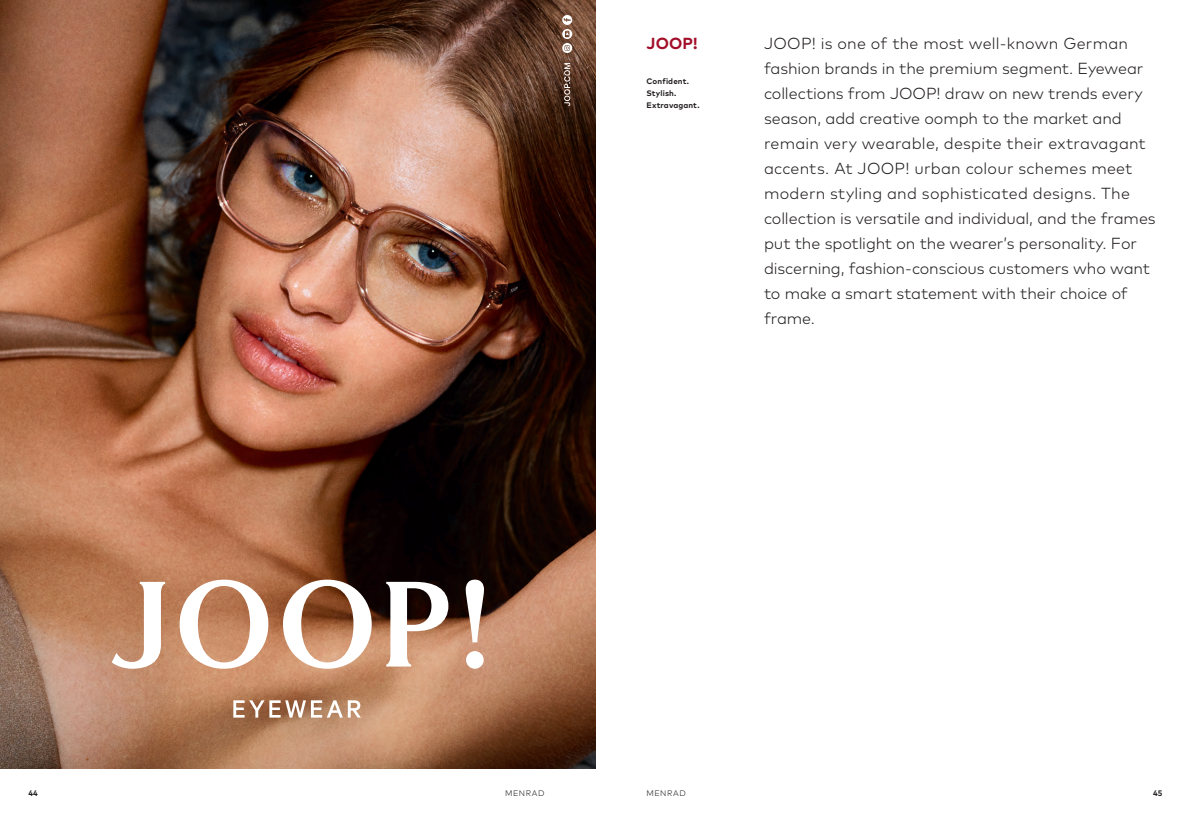
<style>
.page{position:relative;width:1191px;height:823px;background:#fff}
.page>*{position:absolute;margin:0;border:0;box-sizing:border-box;transform-origin:0 0}
.t1{font:300 16px/25px "Mark Pro";letter-spacing:-.005em;color:#231f20}
.t2{font:700 16px "Mark Pro";color:#a20e29}
.t3{font:700 8px "Mark Pro";letter-spacing:.015em;color:#231f20}
.t4{font:300 8px "Mark Pro";letter-spacing:.07em;color:#231f20}
</style>
<div class="page">
<img style="left:0;top:0;width:595px;height:768px">
<svg style="left:564px;top:63px;width:6px;height:43px"></svg>
<svg style="left:562px;top:15px;width:10px;height:38px"></svg>
<svg style="left:233px;top:700px;width:128px;height:17px"></svg>
<svg style="left:180px;top:579px;width:88px;height:89px"></svg>
<svg style="left:283px;top:579px;width:89px;height:89px"></svg>
<div style="left:466px;top:650px;width:18px;height:18px;background:#fff;border-radius:50%"></div>
<svg style="left:466px;top:579px;width:18px;height:63px"></svg>
<svg style="left:386px;top:581px;width:62px;height:85px"></svg>
<svg style="left:112px;top:581px;width:53px;height:87px"></svg>
<p class="t2" style="left:646px;top:31px;width:53px">JOOP!</p>
<p class="t1" style="left:764px;top:29px;width:393px">JOOP! is one of the most well-known German fashion brands in the premium segment. Eyewear collections from JOOP! draw on new trends every season, add creative oomph to the market and remain very wearable, despite their extravagant accents. At JOOP! urban colour schemes meet modern styling and sophisticated designs. The collection is versatile and individual, and the frames put the spotlight on the wearer’s personality. For discerning, fashion-conscious customers who want to make a smart statement with their choice of frame.</p>
<p class="t3" style="left:646px;top:75px;width:44px">Confident.</p>
<p class="t3" style="left:646px;top:87px;width:31px">Stylish.</p>
<p class="t3" style="left:646px;top:99px;width:55px">Extravagant.</p>
<p class="t3" style="left:28px;top:786px;width:11px">44</p>
<p class="t4" style="left:505px;top:786px;width:41px">MENRAD</p>
<p class="t4" style="left:646px;top:786px;width:41px">MENRAD</p>
<p class="t3" style="left:1153px;top:786px;width:11px">45</p>
</div>
